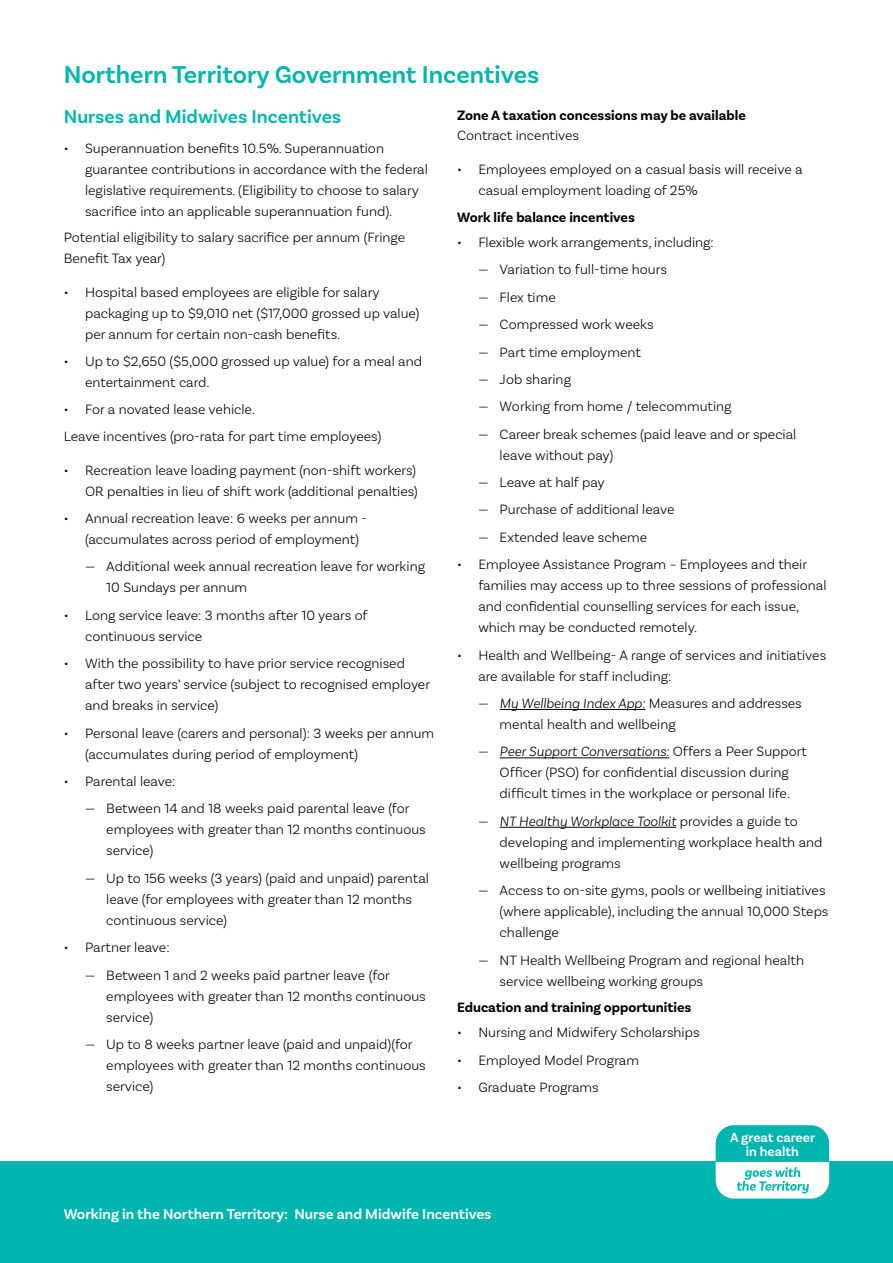
<style>
.page{position:relative;width:893px;height:1263px;background:#fff}
.page>*{position:absolute;margin:0;border:0;box-sizing:border-box;transform-origin:0 0}
.t1{font:600 25.5px "Basic Sans";color:#00b5af}
.t2{font:600 19.5px "Basic Sans";color:#00b5af}
.t3{font:600 15px "Basic Sans";color:#fff}
.t4{font:300 14.25px/21px "Basic Sans";color:#000}
.t5{font:700 14.25px "Basic Sans";color:#000}
.t6{font:600 13.65px/13.6px "Basic Sans";color:#fff;text-align:center}
.s1{font-style:italic}
</style>
<div class="page">
<hr style="left:500px;top:709px;width:145px;height:1px;background:#000">
<hr style="left:500px;top:757px;width:169px;height:1px;background:#000">
<hr style="left:500px;top:827px;width:176px;height:1px;background:#000">
<div style="left:0;top:1162px;width:893px;height:101px;background:#00b5af"></div>
<svg style="left:716px;top:1125px;width:113px;height:73px;background:#6fd5d1"></svg>
<h1 class="t1" style="left:64px;top:59px;width:477px">Northern Territory Government Incentives</h1>
<h2 class="t2" style="left:64px;top:105px;width:279px">Nurses and Midwives Incentives</h2>
<p class="t4" style="left:85px;top:137px;width:344px;text-indent:-21px">• Superannuation benefits 10.5%. Superannuation guarantee contributions in accordance with the federal legislative requirements. (Eligibility to choose to salary sacrifice into an applicable superannuation fund).</p>
<p class="t4" style="left:64px;top:227px;width:343px;line-height:20.2px">Potential eligibility to salary sacrifice per annum (Fringe<br>Benefit Tax year)</p>
<p class="t4" style="left:85px;top:281px;width:336px;text-indent:-21px">• Hospital based employees are eligible for salary packaging up to $9,010 net ($17,000 grossed up value) per annum for certain non-cash benefits.</p>
<p class="t4" style="left:85px;top:350px;width:338px;text-indent:-21px">• Up to $2,650 ($5,000 grossed up value) for a meal and entertainment card.</p>
<p class="t4" style="left:64px;top:396px;width:319px;line-height:26.7px">• For a novated lease vehicle.<br>Leave incentives (pro-rata for part time employees)</p>
<p class="t4" style="left:64px;top:459px;width:356px;text-align:right">• Recreation leave loading payment (non-shift workers)<br>OR penalties in lieu of shift work (additional penalties)</p>
<p class="t4" style="left:85px;top:508px;width:283px;text-indent:-21px">• Annual recreation leave: 6 weeks per annum - (accumulates across period of employment)</p>
<p class="t4" style="left:106px;top:556px;width:320px;text-indent:-21px">— Additional week annual recreation leave for working<br>10 Sundays per annum</p>
<p class="t4" style="left:85px;top:604px;width:284px;text-indent:-21px">• Long service leave: 3 months after 10 years of continuous service</p>
<p class="t4" style="left:85px;top:653px;width:347px;text-indent:-21px">• With the possibility to have prior service recognised after two years’ service (subject to recognised employer and breaks in service)</p>
<p class="t4" style="left:85px;top:722px;width:351px;text-indent:-21px">• Personal leave (carers and personal): 3 weeks per annum (accumulates during period of employment)</p>
<p class="t4" style="left:64px;top:770px;width:113px">• Parental leave:</p>
<p class="t4" style="left:106px;top:798px;width:321px;text-indent:-21px">— Between 14 and 18 weeks paid parental leave (for employees with greater than 12 months continuous service)</p>
<p class="t4" style="left:106px;top:867px;width:324px;text-indent:-21px">— Up to 156 weeks (3 years) (paid and unpaid) parental leave (for employees with greater than 12 months continuous service)</p>
<p class="t4" style="left:64px;top:937px;width:107px">• Partner leave:</p>
<p class="t4" style="left:106px;top:964px;width:321px;text-indent:-21px">— Between 1 and 2 weeks paid partner leave (for employees with greater than 12 months continuous service)</p>
<p class="t4" style="left:106px;top:1033px;width:321px;text-indent:-21px">— Up to 8 weeks partner leave (paid and unpaid)(for employees with greater than 12 months continuous service)</p>
<p class="t5" style="left:457px;top:107px;width:290px">Zone A taxation concessions may be available</p>
<p class="t4" style="left:457px;top:125px;width:124px">Contract incentives</p>
<p class="t4" style="left:478px;top:159px;width:326px;text-indent:-21px">• Employees employed on a casual basis will receive a casual employment loading of 25%</p>
<p class="t5" style="left:457px;top:208px;width:179px">Work life balance incentives</p>
<p class="t4" style="left:457px;top:232px;width:258px">• Flexible work arrangements, including:</p>
<p class="t4" style="left:478px;top:259px;width:190px">— Variation to full-time hours</p>
<p class="t4" style="left:478px;top:286px;width:79px">— Flex time</p>
<p class="t4" style="left:478px;top:314px;width:177px">— Compressed work weeks</p>
<p class="t4" style="left:478px;top:341px;width:164px">— Part time employment</p>
<p class="t4" style="left:478px;top:368px;width:94px">— Job sharing</p>
<p class="t4" style="left:478px;top:396px;width:255px">— Working from home / telecommuting</p>
<p class="t4" style="left:500px;top:423px;width:298px;text-indent:-21px">— Career break schemes (paid leave and or special leave without pay)</p>
<p class="t4" style="left:478px;top:472px;width:128px">— Leave at half pay</p>
<p class="t4" style="left:478px;top:499px;width:198px">— Purchase of additional leave</p>
<p class="t4" style="left:478px;top:526px;width:170px">— Extended leave scheme</p>
<p class="t4" style="left:478px;top:554px;width:350px;text-indent:-21px">• Employee Assistance Program – Employees and their families may access up to three sessions of professional and confidential counselling services for each issue, which may be conducted remotely.</p>
<p class="t4" style="left:478px;top:644px;width:349px;text-indent:-21px">• Health and Wellbeing- A range of services and initiatives are available for staff including:</p>
<p class="t4" style="left:500px;top:693px;width:304px;text-indent:-21px">— <span class="s1">My Wellbeing Index App:</span> Measures and addresses mental health and wellbeing</p>
<p class="t4" style="left:478px;top:741px;width:330px;text-align:center">— <span class="s1">Peer Support Conversations:</span> Offers a Peer Support<br>Officer (PSO) for confidential discussion during difficult times in the workplace or personal life.</p>
<p class="t4" style="left:500px;top:810px;width:324px;text-indent:-21px">— <span class="s1">NT Healthy Workplace Toolkit</span> provides a guide to developing and implementing workplace health and wellbeing programs</p>
<p class="t4" style="left:500px;top:880px;width:330px;text-indent:-21px">— Access to on-site gyms, pools or wellbeing initiatives (where applicable), including the annual 10,000 Steps challenge</p>
<p class="t4" style="left:500px;top:949px;width:306px;text-indent:-21px">— NT Health Wellbeing Program and regional health service wellbeing working groups</p>
<p class="t5" style="left:457px;top:999px;width:236px">Education and training opportunities</p>
<p class="t4" style="left:457px;top:1022px;width:244px">• Nursing and Midwifery Scholarships</p>
<p class="t4" style="left:457px;top:1049px;width:183px">• Employed Model Program</p>
<p class="t4" style="left:457px;top:1077px;width:143px">• Graduate Programs</p>
<p class="t6" style="left:730px;top:1131px;width:87px">A great career in health</p>
<p class="t3" style="left:64px;top:1204px;width:429px">Working in the Northern Territory: Nurse and Midwife Incentives</p>
</div>
